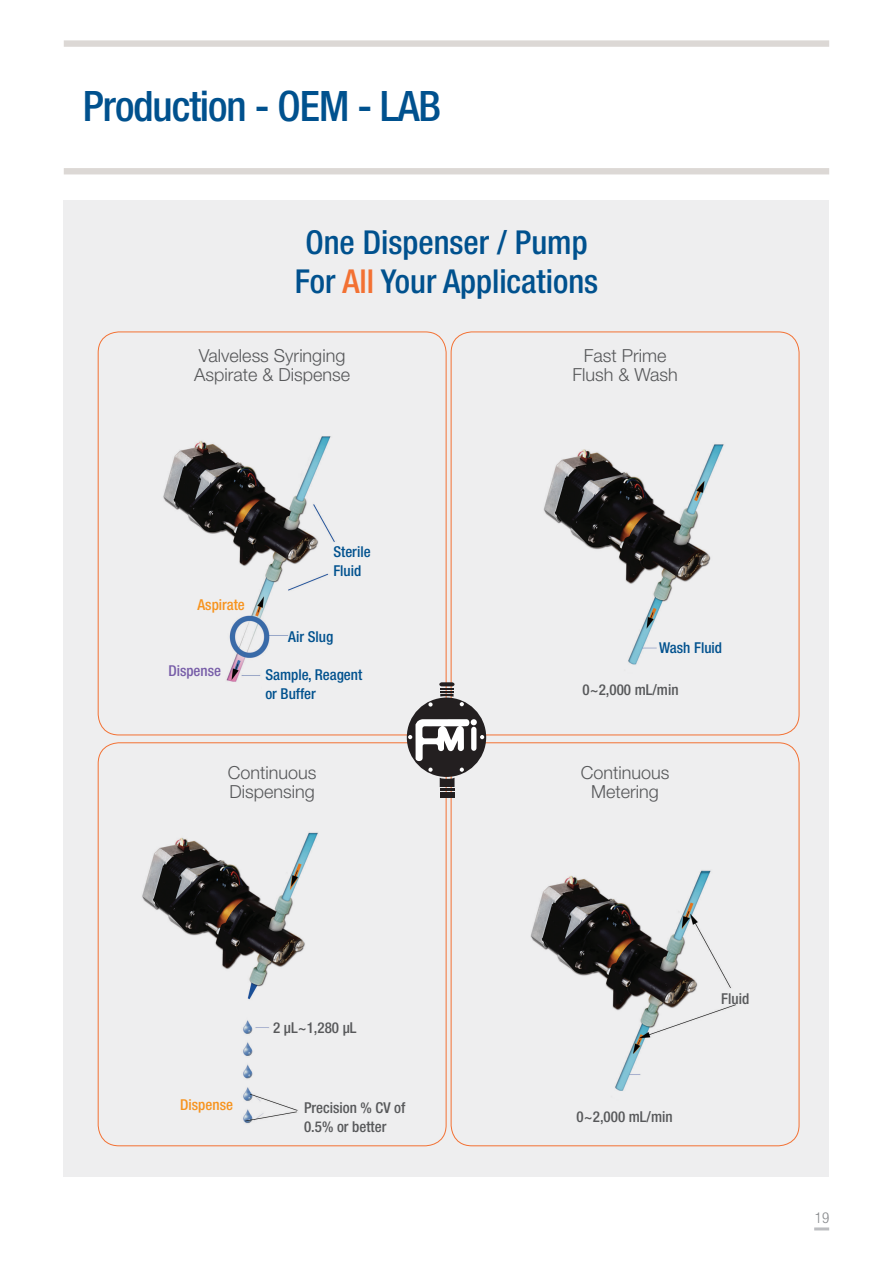
<style>
.page{position:relative;width:893px;height:1263px;background:#fff}
.page>*{position:absolute;margin:0;border:0;box-sizing:border-box;transform-origin:0 0}
.타이틀_36{font:500 condensed 42px "Helvetica Neue LT Std";letter-spacing:-.025em;color:#00518e}
.타이틀_제품{font:500 condensed 33px "Helvetica Neue LT Std";color:#00518e}
.t1{font:300 18px "Helvetica Neue LT Std";color:#57585a}
.t2{font:500 condensed 15px/18.8px "Helvetica Neue LT Std";color:#57585a}
.t3{font:500 condensed 15px/18.8px "Helvetica Neue LT Std";color:#00518e}
.t4{font:500 condensed 15px "Helvetica Neue LT Std";color:#f7931d}
.t5{font:500 condensed 15px "Helvetica Neue LT Std";color:#775da8}
.t6{font:300 condensed 15px "Helvetica Neue LT Std";color:#87898c}
.s1{color:#f37133}
</style>
<div class="page">
<div style="left:64px;top:200px;width:765px;height:976px;background:#eeeeef"></div>
<img style="left:110px;top:411px;width:673px;height:736px">
<div style="left:64px;top:168px;width:765px;height:6px;background:#dcd8d5"></div>
<div style="left:64px;top:40px;width:765px;height:7px;background:#dcd8d5"></div>
<div style="left:407px;top:697px;width:79px;height:80px;background:#231f20;border-radius:50%"></div>
<svg style="left:460px;top:702px;width:4px;height:4px"></svg>
<svg style="left:428px;top:702px;width:5px;height:5px"></svg>
<svg style="left:428px;top:768px;width:5px;height:4px"></svg>
<svg style="left:460px;top:768px;width:4px;height:4px"></svg>
<svg style="left:408px;top:719px;width:76px;height:42px"></svg>
<svg style="left:440px;top:778px;width:15px;height:20px"></svg>
<svg style="left:439px;top:682px;width:15px;height:15px"></svg>
<hr style="left:814px;top:1227px;width:15px;height:3px;background:#bcbdc0">
<p class="타이틀_36" style="left:83px;top:81px;width:360px">Production - OEM - LAB</p>
<p class="타이틀_제품" style="left:305px;top:222px;width:284px">One Dispenser / Pump</p>
<p class="타이틀_제품" style="left:295px;top:262px;width:305px">For <span class="s1">All</span> Your Applications</p>
<p class="t1" style="left:199px;top:345px;width:148px">Valveless Syringing</p>
<p class="t1" style="left:194px;top:364px;width:158px">Aspirate &amp; Dispense</p>
<p class="t4" style="left:197px;top:595px;width:49px">Aspirate</p>
<p class="t5" style="left:168px;top:662px;width:54px">Dispense</p>
<p class="t3" style="left:333px;top:542px;width:39px">Sterile</p>
<p class="t3" style="left:333px;top:561px;width:30px">Fluid</p>
<p class="t3" style="left:288px;top:627px;width:46px">Air Slug</p>
<p class="t3" style="left:265px;top:665px;width:98px">Sample, Reagent or Buffer</p>
<p class="t1" style="left:228px;top:762px;width:90px">Continuous</p>
<p class="t1" style="left:229px;top:781px;width:87px">Dispensing</p>
<p class="t1" style="left:584px;top:345px;width:84px">Fast Prime</p>
<p class="t1" style="left:572px;top:364px;width:107px">Flush &amp; Wash</p>
<p class="t3" style="left:659px;top:638px;width:65px">Wash Fluid</p>
<p class="t2" style="left:583px;top:680px;width:98px">0~2,000 mL/min</p>
<p class="t1" style="left:581px;top:762px;width:90px">Continuous</p>
<p class="t1" style="left:591px;top:781px;width:69px">Metering</p>
<p class="t4" style="left:180px;top:1095px;width:54px">Dispense</p>
<p class="t2" style="left:273px;top:1018px;width:85px">2 µL~1,280 µL</p>
<p class="t2" style="left:304px;top:1098px;width:103px">Precision % CV of<br>0.5% or better</p>
<p class="t2" style="left:577px;top:1107px;width:98px">0~2,000 mL/min</p>
<p class="t2" style="left:721px;top:989px;width:30px">Fluid</p>
<p class="t6" style="left:815px;top:1209px;width:16px">19</p>
</div>
